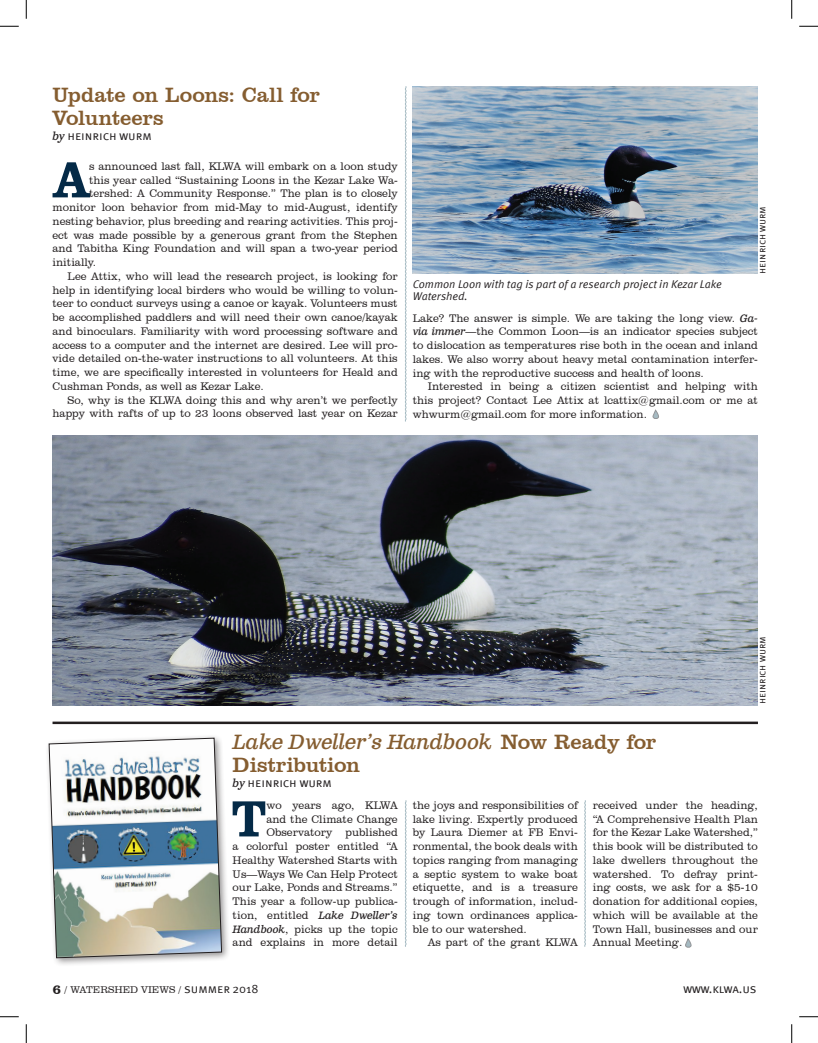
<style>
.page{position:relative;width:818px;height:1043px;background:#fff}
.page>*{position:absolute;margin:0;border:0;box-sizing:border-box;transform-origin:0 0}
.t1{font:800 52.25px "Clarendon BT";color:#042a47}
.t2{font:21.25px/22.5px "Clarendon BT";letter-spacing:-.01em;color:#855d30}
.t3{font:italic 20.62px "Clarendon Text Pro";letter-spacing:-.02em;color:#855d30}
.t4{font:12.5px "Meta Sc Offc Norm";color:#231f20}
.t5{font:300 11.25px/13.8px "Clarendon BT";color:#231f20;text-align:justify}
.t6{font:11.25px/12.5px "Meta Offc Norm Ita";color:#231f20}
.t7{font:300 10px "Clarendon BT";color:#231f20}
.t8{font:10px "Meta Sc Offc Norm";color:#231f20}
.s1{font-family:"Clarendon Text Pro";font-style:italic;font-size:11.25px}
.s2{font-family:"Clarendon Text Pro";font-weight:400;font-style:italic;font-size:10.62px}
.s3{font-family:"Clarendon BT";font-style:normal;font-size:21.25px}
.s4{font-weight:800;font-size:13.75px}
.s5{font-family:"Meta Sc Offc Norm";font-weight:400;font-size:12.5px}
.s6{font-family:"Meta Sc Offc Norm";font-weight:400;font-size:12.25px}
</style>
<div class="page">
<svg style="left:652px;top:410px;width:7px;height:9px"></svg>
<hr style="left:52px;top:721px;width:706px;height:3px;background:#231f20">
<svg style="left:405px;top:86px;width:1px;height:336px"></svg>
<svg style="left:685px;top:938px;width:6px;height:10px"></svg>
<img style="left:412px;top:86px;width:345px;height:188px">
<img style="left:52px;top:435px;width:705px;height:270px">
<svg style="left:405px;top:800px;width:1px;height:147px"></svg>
<div style="left:45px;top:734px;width:186px;height:233px;background:#231f20;opacity:.5"></div>
<img style="left:48px;top:737px;width:174px;height:221px">
<svg style="left:584px;top:800px;width:2px;height:147px"></svg>
<svg style="left:0;top:25px;width:19px;height:2px"></svg>
<svg style="left:799px;top:25px;width:19px;height:2px"></svg>
<svg style="left:0;top:1016px;width:19px;height:1px"></svg>
<svg style="left:799px;top:1016px;width:19px;height:1px"></svg>
<svg style="left:25px;top:0;width:2px;height:19px"></svg>
<svg style="left:25px;top:1024px;width:2px;height:18px"></svg>
<svg style="left:791px;top:0;width:1px;height:19px"></svg>
<svg style="left:791px;top:1024px;width:1px;height:18px"></svg>
<h2 class="t2" style="left:52px;top:83px;width:269px">Update on Loons: Call for<br>Volunteers</h2>
<p class="t4" style="left:52px;top:128px;width:101px"><span class="s1">by</span> heinrich wurm</p>
<h1 class="t1" style="left:53px;top:147px;width:38px">A</h1>
<p class="t5" style="left:89px;top:159px;width:310px">s announced last fall, KLWA will embark on a loon study</p>
<p class="t5" style="left:89px;top:173px;width:310px">this year called “Sustaining Loons in the Kezar Lake Wa-</p>
<p class="t5" style="left:89px;top:186px;width:310px">tershed: A Community Response.” The plan is to closely</p>
<p class="t5" style="left:53px;top:200px;width:347px">monitor loon behavior from mid-May to mid-August, identify</p>
<p class="t5" style="left:53px;top:214px;width:346px">nesting behavior, plus breeding and rearing activities. This proj-</p>
<p class="t5" style="left:52px;top:228px;width:347px">ect was made possible by a generous grant from the Stephen</p>
<p class="t5" style="left:52px;top:241px;width:347px">and Tabitha King Foundation and will span a two-year period</p>
<p class="t5" style="left:52px;top:255px;width:45px">initially.</p>
<p class="t5" style="left:68px;top:269px;width:332px">Lee Attix, who will lead the research project, is looking for</p>
<p class="t5" style="left:52px;top:283px;width:346px">help in identifying local birders who would be willing to volun-</p>
<p class="t5" style="left:52px;top:296px;width:346px">teer to conduct surveys using a canoe or kayak. Volunteers must</p>
<p class="t5" style="left:52px;top:310px;width:346px">be accomplished paddlers and will need their own canoe/kayak</p>
<p class="t5" style="left:52px;top:324px;width:347px">and binoculars. Familiarity with word processing software and</p>
<p class="t5" style="left:52px;top:338px;width:346px">access to a computer and the internet are desired. Lee will pro-</p>
<p class="t5" style="left:52px;top:351px;width:347px">vide detailed on-the-water instructions to all volunteers. At this</p>
<p class="t5" style="left:52px;top:365px;width:347px">time, we are specifically interested in volunteers for Heald and</p>
<p class="t5" style="left:52px;top:379px;width:213px">Cushman Ponds, as well as Kezar Lake.</p>
<p class="t5" style="left:68px;top:393px;width:332px">So, why is the KLWA doing this and why aren’t we perfectly</p>
<p class="t5" style="left:52px;top:406px;width:347px">happy with rafts of up to 23 loons observed last year on Kezar</p>
<p class="t6" style="left:412px;top:278px;width:310px">Common Loon with tag is part of a research project in Kezar Lake<br>Watershed.</p>
<p class="t8" style="left:756px;top:273px;width:69px;rotate:-90deg">heinrich wurm</p>
<p class="t5" style="left:412px;top:311px;width:347px">Lake? The answer is simple. We are taking the long view. <span class="s2">Ga&shy;via immer</span>—the Common Loon—is an indicator species subject to dislocation as temperatures rise both in the ocean and inland lakes. We also worry about heavy metal contamination interfer&shy;ing with the reproductive success and health of loons.</p>
<p class="t5" style="left:412px;top:379px;width:347px;text-indent:15px">Interested in being a citizen scientist and helping with this project? Contact Lee Attix at lcattix@gmail.com or me at whwurm@gmail.com for more information.</p>
<p class="t8" style="left:756px;top:703px;width:69px;rotate:-90deg">heinrich wurm</p>
<h3 class="t3" style="left:232px;top:729px;width:425px">Lake Dweller’s Handbook <span class="s3">Now Ready for</span></h3>
<h2 class="t2" style="left:232px;top:752px;width:129px">Distribution</h2>
<p class="t4" style="left:232px;top:775px;width:101px"><span class="s1">by</span> heinrich wurm</p>
<p class="t5" style="left:232px;top:798px;width:167px;text-align:right">wo years ago, KLWA<br>and the Climate Change<br>Observatory published<br>a colorful poster entitled “A<br>Healthy Watershed Starts with<br>Us—Ways We Can Help Protect our Lake, Ponds and Streams.”<br>This year a follow-up publica&shy;tion, entitled <span class="s2">Lake Dweller’s<br>Handbook</span>, picks up the topic and explains in more detail</p>
<p class="t5" style="left:412px;top:798px;width:167px">the joys and responsibilities of lake living. Expertly produced by Laura Diemer at FB Envi&shy;ronmental, the book deals with topics ranging from managing a septic system to wake boat etiquette, and is a treasure trough of information, includ&shy;ing town ordinances applica&shy;ble to our watershed.</p>
<h1 class="t1" style="left:231px;top:786px;width:36px">T</h1>
<p class="t5" style="left:428px;top:935px;width:151px">As part of the grant KLWA</p>
<p class="t5" style="left:592px;top:798px;width:167px">received under the heading, “A Comprehensive Health Plan for the Kezar Lake Watershed,” this book will be distributed to lake dwellers throughout the watershed. To defray print&shy;ing costs, we ask for a $5-10 donation for additional copies, which will be available at the Town Hall, businesses and our Annual Meeting.</p>
<p class="t7" style="left:52px;top:983px;width:207px"><span class="s4">6</span> / WATERSHED VIEWS / <span class="s5">summer</span> <span class="s6">2018</span></p>
<p class="t4" style="left:683px;top:981px;width:75px">www.klwa.us</p>
</div>
